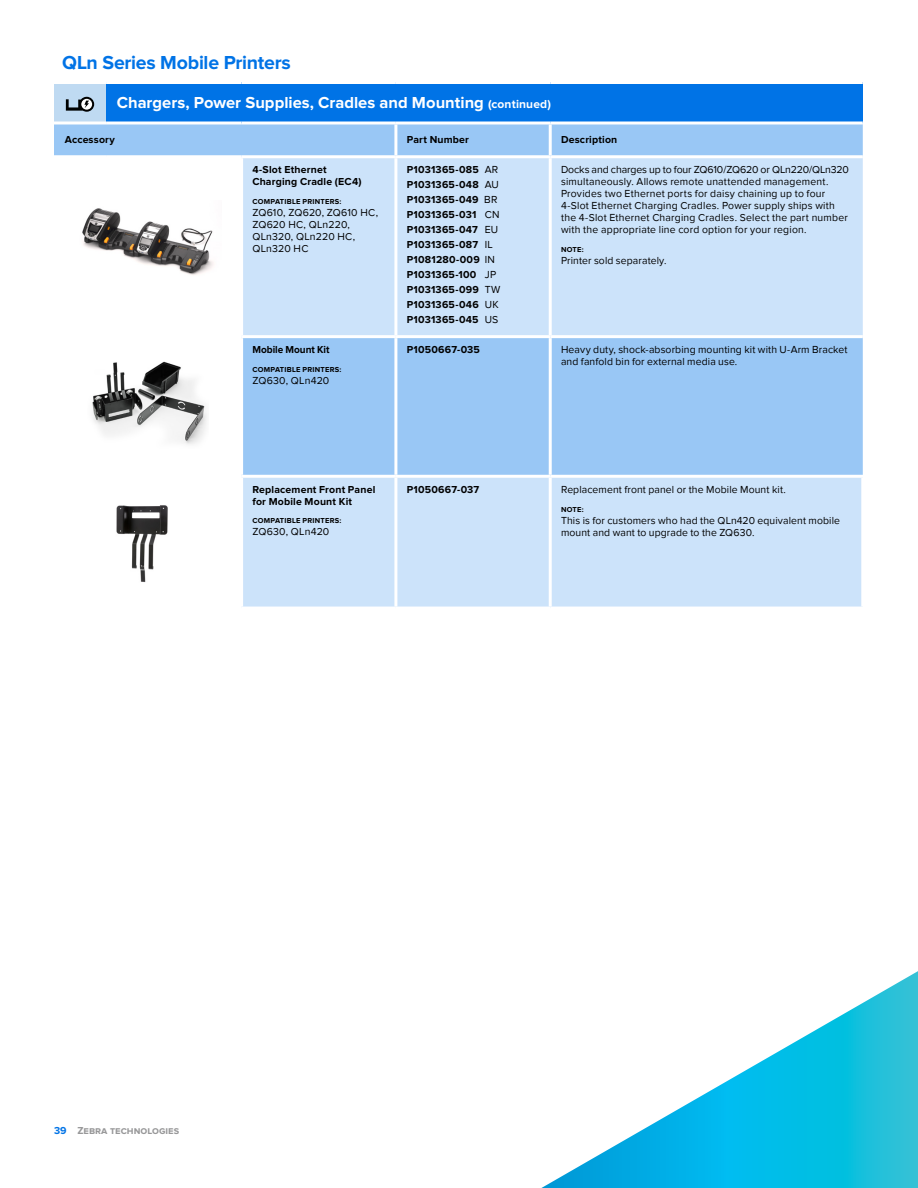
<style>
.page{position:relative;width:918px;height:1188px;background:#fff}
.page>*{position:absolute;margin:0;border:0;box-sizing:border-box;transform-origin:0 0}
.t1{font:700 19.5px "Proxima Nova";letter-spacing:-.015em;color:#0073e6}
.t2{font:700 16.5px "Proxima Nova";color:#fff}
.t3{font:10.5px/12px "Proxima Nova";letter-spacing:.015em;color:#000}
.t4{font:700 10.5px/15px "Proxima Nova";letter-spacing:.02em;color:#000}
.t5{font:700 10.5px "Proxima Nova";color:#989899}
.t6{font:700 10.5px "Proxima Nova";color:#000;scale:.96 1}
.t7{font:700 7.5px "Proxima Nova";letter-spacing:.025em;color:#000}
.s1{font-size:12px}
.s2{font-weight:400}
.s3{color:#0073e6}
</style>
<div class="page">
<div style="left:54px;top:82px;width:52px;height:41px;background:#bfdaf2"></div>
<div style="left:106px;top:82px;width:757px;height:41px;background:#0073e6"></div>
<div style="left:54px;top:124px;width:809px;height:31px;background:#99c7f5"></div>
<div style="left:243px;top:158px;width:620px;height:177px;background:#cce3fa"></div>
<div style="left:243px;top:338px;width:620px;height:137px;background:#99c7f5"></div>
<div style="left:243px;top:478px;width:618px;height:129px;background:#cce3fa"></div>
<hr style="left:54px;top:121px;width:52px;height:3px;background:#fff">
<hr style="left:106px;top:121px;width:136px;height:3px;background:#fff">
<hr style="left:242px;top:121px;width:154px;height:3px;background:#fff">
<hr style="left:396px;top:121px;width:154px;height:3px;background:#fff">
<hr style="left:550px;top:121px;width:313px;height:3px;background:#fff">
<hr style="left:394px;top:124px;width:3px;height:31px;background:#fff">
<hr style="left:549px;top:124px;width:3px;height:31px;background:#fff">
<hr style="left:394px;top:158px;width:3px;height:177px;background:#fff">
<hr style="left:549px;top:158px;width:3px;height:177px;background:#fff">
<hr style="left:394px;top:338px;width:3px;height:137px;background:#fff">
<hr style="left:549px;top:338px;width:3px;height:137px;background:#fff">
<hr style="left:54px;top:81px;width:52px;height:3px;background:#fff">
<hr style="left:106px;top:81px;width:136px;height:3px;background:#fff">
<hr style="left:242px;top:81px;width:154px;height:3px;background:#fff">
<hr style="left:396px;top:81px;width:154px;height:3px;background:#fff">
<hr style="left:550px;top:81px;width:313px;height:3px;background:#fff">
<hr style="left:394px;top:478px;width:3px;height:129px;background:#fff">
<hr style="left:549px;top:478px;width:3px;height:129px;background:#fff">
<svg style="left:66px;top:97px;width:28px;height:15px"></svg>
<img style="left:82px;top:208px;width:131px;height:67px">
<img style="left:92px;top:361px;width:115px;height:83px">
<img style="left:116px;top:505px;width:52px;height:77px">
<svg style="left:541px;top:971px;width:377px;height:217px"></svg>
<h1 class="t1" style="left:62px;top:54px;width:230px">QLn Series Mobile Printers</h1>
<h2 class="t2" style="left:117px;top:95px;width:436px">Chargers, Power Supplies, Cradles and Mounting <span class="s1">(continued)</span></h2>
<p class="t4" style="left:65px;top:133px;width:52px">Accessory</p>
<p class="t4" style="left:407px;top:133px;width:64px">Part Number</p>
<p class="t4" style="left:561px;top:133px;width:58px">Description</p>
<p class="t4" style="left:252px;top:164px;width:111px;line-height:12px">4-Slot Ethernet<br>Charging Cradle (EC4)</p>
<p class="t7" style="left:252px;top:198px;width:91px">COMPATIBLE PRINTERS:</p>
<p class="t3" style="left:252px;top:207px;width:127px">ZQ610, ZQ620, ZQ610 HC,<br>ZQ620 HC, QLn220,<br>QLn320, QLn220 HC,<br>QLn320 HC</p>
<p class="t4" style="left:407px;top:163px;width:95px">P1031365-085 <span class="s2">AR<br></span>P1031365-048 <span class="s2">AU<br></span>P1031365-049 <span class="s2">BR<br></span>P1031365-031 <span class="s2">CN<br></span>P1031365-047 <span class="s2">EU<br></span>P1031365-087 <span class="s2">IL<br></span>P1081280-009 <span class="s2">IN<br></span>P1031365-100 <span class="s2">JP<br></span>P1031365-099 <span class="s2">TW<br></span>P1031365-046 <span class="s2">UK<br></span>P1031365-045 <span class="s2">US</span></p>
<p class="t3" style="left:561px;top:164px;width:289px">Docks and charges up to four ZQ610 / ZQ620 or QLn220 / QLn320 simultaneously. Allows remote unattended management.<br>Provides two Ethernet ports for daisy chaining up to four 4-Slot Ethernet Charging Cradles. Power supply ships with the 4-Slot Ethernet Charging Cradles. Select the part number with the appropriate line cord option for your region.</p>
<p class="t7" style="left:561px;top:246px;width:24px">NOTE:</p>
<p class="t3" style="left:561px;top:255px;width:107px">Printer sold separately.</p>
<p class="t6" style="left:252px;top:345px;width:82px">Mobile Mount Kit</p>
<p class="t7" style="left:252px;top:366px;width:91px">COMPATIBLE PRINTERS:</p>
<p class="t3" style="left:252px;top:374px;width:78px">ZQ630, QLn420</p>
<p class="t4" style="left:407px;top:342px;width:75px">P1050667-035</p>
<p class="t3" style="left:561px;top:344px;width:288px">Heavy duty, shock-absorbing mounting kit with U-Arm Bracket and fanfold bin for external media use.</p>
<p class="t4" style="left:252px;top:484px;width:124px;line-height:12px">Replacement Front Panel for Mobile Mount Kit</p>
<p class="t7" style="left:252px;top:518px;width:91px">COMPATIBLE PRINTERS:</p>
<p class="t3" style="left:252px;top:526px;width:78px">ZQ630, QLn420</p>
<p class="t4" style="left:407px;top:482px;width:74px">P1050667-037</p>
<p class="t3" style="left:561px;top:483px;width:226px">Replacement front panel or the Mobile Mount kit.</p>
<p class="t7" style="left:561px;top:506px;width:24px">NOTE:</p>
<p class="t3" style="left:561px;top:514px;width:281px">This is for customers who had the QLn420 equivalent mobile mount and want to upgrade to the ZQ630.</p>
<p class="t5" style="left:54px;top:1126px;width:127px"><span class="s3">39</span> Zebra technologies</p>
</div>
